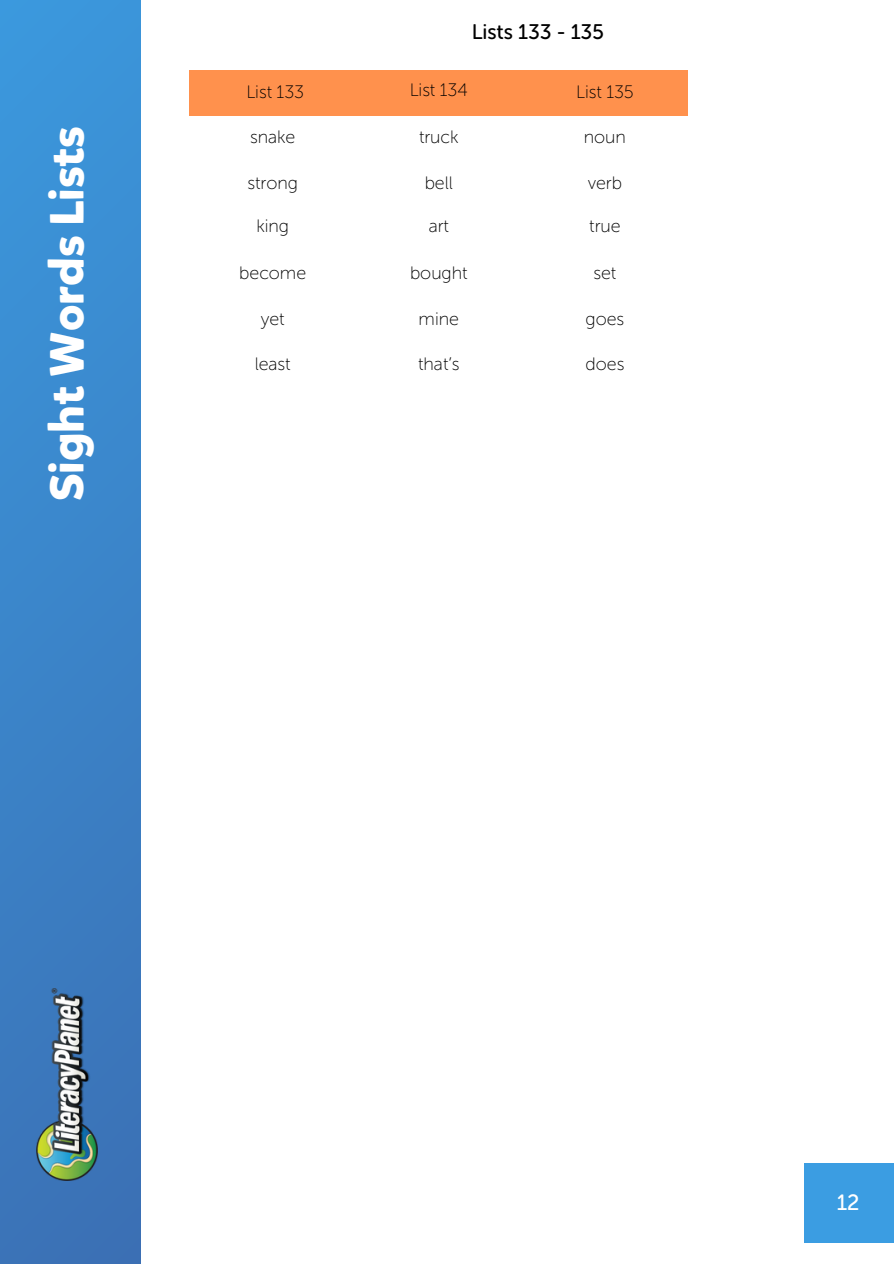
<style>
.page{position:relative;width:894px;height:1264px;background:#fff}
.page>*{position:absolute;margin:0;border:0;box-sizing:border-box;transform-origin:0 0}
.t1{font:47.25px "Mikado Bold DEMO";color:#fff}
.t2{font:22.05px "Museo Sans Rounded 500";color:#fff}
.t3{font:21px "Museo Sans Rounded 500";color:#000}
.t4{font:18px "Museo Sans Rounded 100";color:#000}
</style>
<div class="page">
<div style="left:0;top:0;width:140px;height:1263px;background:linear-gradient(to bottom,#3b97dc,#3b71b5)"></div>
<img style="left:36px;top:988px;width:61px;height:192px">
<div style="left:804px;top:1162px;width:89px;height:80px;background:#3b9de2"></div>
<div style="left:190px;top:70px;width:166px;height:46px;background:#ff914d"></div>
<div style="left:356px;top:70px;width:165px;height:46px;background:#ff914d"></div>
<div style="left:521px;top:70px;width:166px;height:46px;background:#ff914d"></div>
<p class="t4" style="left:246px;top:81px;width:59px">List 133</p>
<p class="t3" style="left:471px;top:20px;width:134px">Lists 133 - 135</p>
<p class="t4" style="left:409px;top:79px;width:60px">List 134</p>
<p class="t4" style="left:576px;top:81px;width:59px">List 135</p>
<p class="t1" style="left:36px;top:501px;width:377px;rotate:-90deg">Sight Words Lists</p>
<h2 class="t4" style="left:250px;top:126px;width:47px">snake</h2>
<p class="t4" style="left:419px;top:126px;width:41px">truck</p>
<p class="t4" style="left:583px;top:126px;width:44px">noun</p>
<p class="t4" style="left:424px;top:172px;width:30px">bell</p>
<p class="t4" style="left:428px;top:215px;width:22px">art</p>
<p class="t4" style="left:410px;top:262px;width:59px">bought</p>
<p class="t4" style="left:587px;top:172px;width:36px">verb</p>
<p class="t4" style="left:589px;top:215px;width:33px">true</p>
<p class="t4" style="left:593px;top:262px;width:24px">set</p>
<p class="t4" style="left:247px;top:172px;width:52px">strong</p>
<p class="t4" style="left:256px;top:215px;width:34px">king</p>
<p class="t4" style="left:239px;top:262px;width:68px">become</p>
<p class="t4" style="left:261px;top:308px;width:25px">yet</p>
<p class="t4" style="left:418px;top:308px;width:42px">mine</p>
<p class="t4" style="left:585px;top:308px;width:40px">goes</p>
<p class="t4" style="left:255px;top:353px;width:37px">least</p>
<p class="t4" style="left:418px;top:353px;width:43px">that’s</p>
<p class="t4" style="left:585px;top:353px;width:40px">does</p>
<h1 class="t2" style="left:836px;top:1188px;width:24px">12</h1>
</div>
